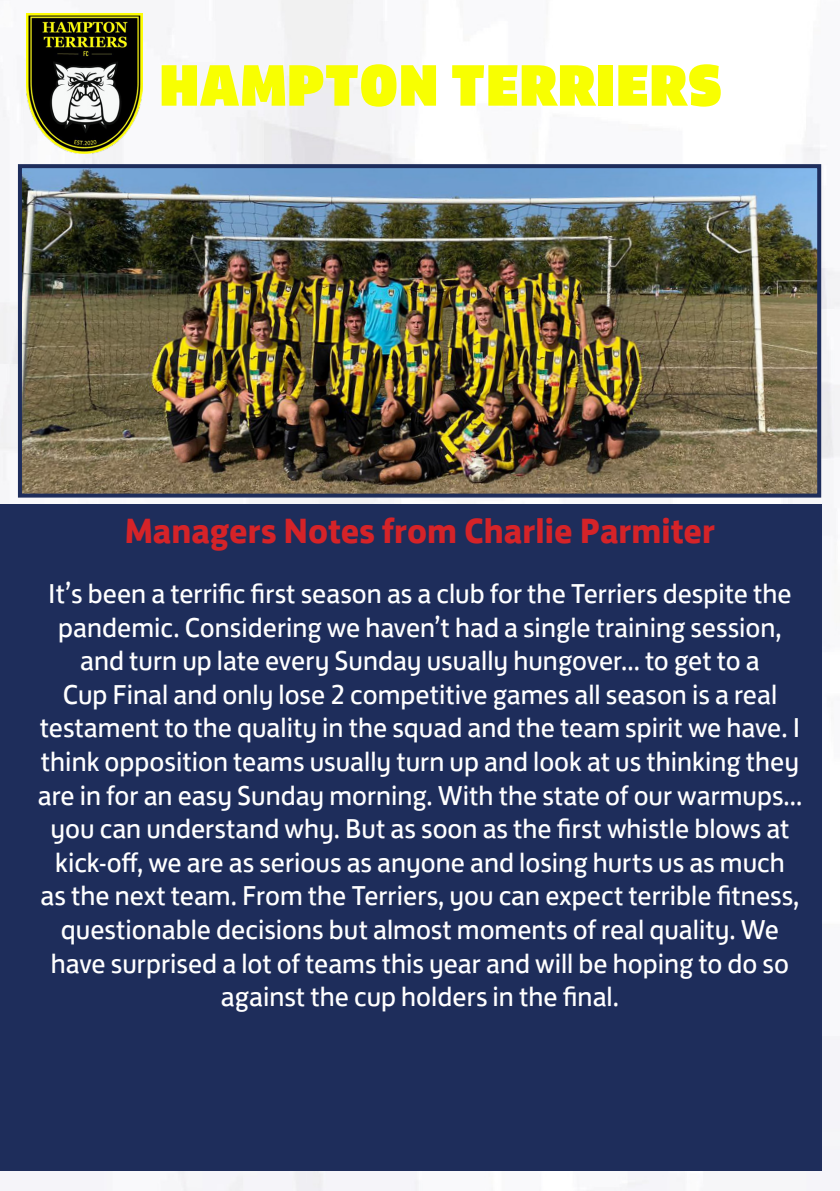
<style>
.page{position:relative;width:840px;height:1191px;background:#fff}
.page>*{position:absolute;margin:0;border:0;box-sizing:border-box;transform-origin:0 0}
.t1{font:60px "FS Jack Poster";color:#f8ff01}
.t2{font:700 36px "FS Jack";color:#d52328}
.t3{font:28px/33.6px "FS Jack";color:#fff;text-align:center}
</style>
<div class="page">
<img style="left:0;top:0;width:839px;height:1191px">
<div style="left:0;top:505px;width:821px;height:666px;background:#1e2d5b"></div>
<img style="left:27px;top:13px;width:116px;height:140px">
<img style="left:23px;top:169px;width:792px;height:323px">
<div style="left:18px;top:164px;width:802px;height:333px;border:4px solid #1e2d5b"></div>
<h1 class="t1" style="left:159px;top:33px;width:564px">HAMPTON TERRIERS</h1>
<p class="t2" style="left:125px;top:500px;width:591px">Managers Notes from Charlie Parmiter</p>
<p class="t3" style="left:38px;top:574px;width:765px">It’s been a terrific first season as a club for the Terriers despite the pandemic. Considering we haven’t had a single training session, and turn up late every Sunday usually hungover... to get to a<br>Cup Final and only lose 2 competitive games all season is a real testament to the quality in the squad and the team spirit we have. I think opposition teams usually turn up and look at us thinking they are in for an easy Sunday morning. With the state of our warmups... you can understand why. But as soon as the first whistle blows at kick-off, we are as serious as anyone and losing hurts us as much<br>as the next team. From the Terriers, you can expect terrible fitness, questionable decisions but almost moments of real quality. We have surprised a lot of teams this year and will be hoping to do so against the cup holders in the final.</p>
</div>
